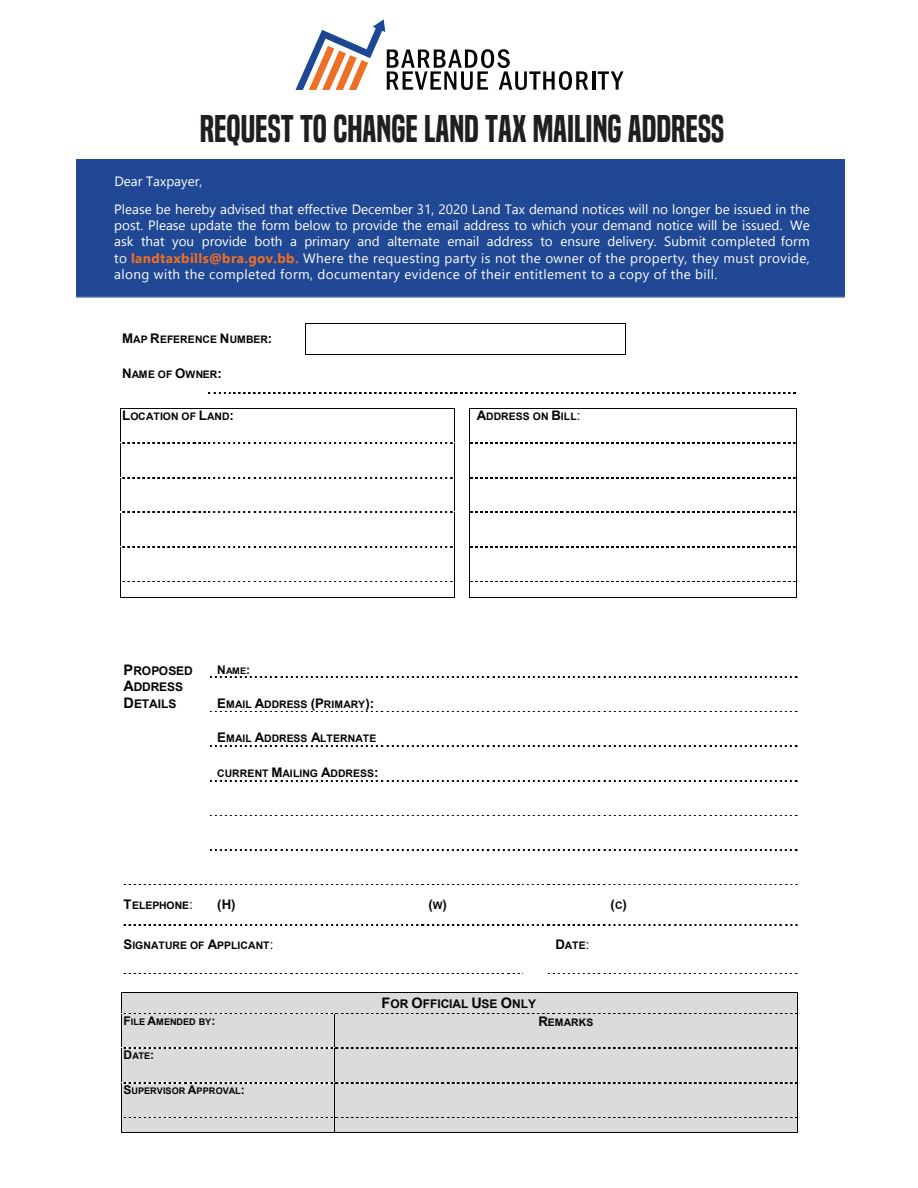
<style>
.page{position:relative;width:918px;height:1188px;background:#fff}
.page>*{position:absolute;margin:0;border:0;box-sizing:border-box;transform-origin:0 0}
.t1{font:36px "Built Titling Sb";color:#221e1f}
.t2{font:13.5px/16.2px "Nirmala UI";color:#fff}
.t3{font:700 13.2px "Arial";color:#040503}
.t4{font:700 12px/16.6px "Arial";letter-spacing:-.01em;color:#040503}
.t5{font:700 10.35px "Arial";color:#040503}
.t6{font:700 9.15px "Arial";color:#040503}
.s1{font-weight:700;color:#f27024}
.s2{font-size:13.2px}
.s3{font-weight:400;font-size:13.2px}
.s4{font-size:14.4px}
.s5{font-size:12px}
.s6{font-size:10.35px}
</style>
<div class="page">
<svg style="left:296px;top:19px;width:292px;height:71px"></svg>
<hr style="left:592px;top:71px;width:3px;height:19px;background:#050504">
<svg style="left:598px;top:71px;width:26px;height:19px"></svg>
<hr style="left:305px;top:323px;width:82px;height:1px;background:#040503">
<hr style="left:387px;top:323px;width:82px;height:1px;background:#040503">
<hr style="left:470px;top:323px;width:78px;height:1px;background:#040503">
<hr style="left:549px;top:323px;width:76px;height:1px;background:#040503">
<hr style="left:305px;top:324px;width:1px;height:30px;background:#040503">
<hr style="left:625px;top:324px;width:1px;height:30px;background:#040503">
<hr style="left:305px;top:354px;width:82px;height:1px;background:#040503">
<hr style="left:387px;top:354px;width:82px;height:1px;background:#040503">
<hr style="left:470px;top:354px;width:78px;height:1px;background:#040503">
<hr style="left:549px;top:354px;width:76px;height:1px;background:#040503">
<svg style="left:209px;top:392px;width:587px;height:1px"></svg>
<hr style="left:121px;top:408px;width:88px;height:1px;background:#040503">
<hr style="left:210px;top:408px;width:244px;height:1px;background:#040503">
<hr style="left:471px;top:408px;width:325px;height:1px;background:#040503">
<hr style="left:120px;top:409px;width:1px;height:34px;background:#040503">
<hr style="left:454px;top:409px;width:1px;height:34px;background:#040503">
<hr style="left:469px;top:409px;width:1px;height:34px;background:#040503">
<hr style="left:796px;top:409px;width:1px;height:34px;background:#040503">
<svg style="left:122px;top:443px;width:331px;height:1px"></svg>
<svg style="left:470px;top:443px;width:326px;height:1px"></svg>
<hr style="left:120px;top:443px;width:1px;height:34px;background:#040503">
<hr style="left:454px;top:443px;width:1px;height:34px;background:#040503">
<hr style="left:469px;top:443px;width:1px;height:34px;background:#040503">
<hr style="left:796px;top:443px;width:1px;height:34px;background:#040503">
<svg style="left:122px;top:477px;width:333px;height:1px"></svg>
<svg style="left:469px;top:477px;width:328px;height:1px"></svg>
<hr style="left:120px;top:478px;width:1px;height:34px;background:#040503">
<hr style="left:454px;top:478px;width:1px;height:34px;background:#040503">
<hr style="left:469px;top:478px;width:1px;height:34px;background:#040503">
<hr style="left:796px;top:478px;width:1px;height:34px;background:#040503">
<svg style="left:122px;top:512px;width:333px;height:1px"></svg>
<svg style="left:469px;top:512px;width:328px;height:1px"></svg>
<hr style="left:120px;top:513px;width:1px;height:34px;background:#040503">
<hr style="left:454px;top:513px;width:1px;height:34px;background:#040503">
<hr style="left:469px;top:513px;width:1px;height:34px;background:#040503">
<hr style="left:796px;top:513px;width:1px;height:34px;background:#040503">
<svg style="left:122px;top:547px;width:331px;height:1px"></svg>
<svg style="left:470px;top:547px;width:326px;height:1px"></svg>
<hr style="left:120px;top:547px;width:1px;height:34px;background:#040503">
<hr style="left:454px;top:547px;width:1px;height:34px;background:#040503">
<hr style="left:469px;top:547px;width:1px;height:34px;background:#040503">
<hr style="left:796px;top:547px;width:1px;height:34px;background:#040503">
<svg style="left:120px;top:581px;width:335px;height:17px"></svg>
<svg style="left:469px;top:581px;width:328px;height:17px"></svg>
<svg style="left:210px;top:677px;width:588px;height:1px"></svg>
<svg style="left:210px;top:711px;width:588px;height:1px"></svg>
<svg style="left:210px;top:746px;width:588px;height:1px"></svg>
<svg style="left:210px;top:780px;width:588px;height:1px"></svg>
<svg style="left:210px;top:815px;width:588px;height:1px"></svg>
<svg style="left:210px;top:850px;width:588px;height:1px"></svg>
<svg style="left:123px;top:884px;width:675px;height:1px"></svg>
<svg style="left:123px;top:925px;width:675px;height:1px"></svg>
<svg style="left:123px;top:973px;width:400px;height:1px"></svg>
<svg style="left:549px;top:973px;width:249px;height:1px"></svg>
<div style="left:122px;top:1014px;width:212px;height:34px;background:#dcdbda"></div>
<div style="left:335px;top:1014px;width:463px;height:34px;background:#dcdbda"></div>
<div style="left:121px;top:993px;width:677px;height:21px;background:#dcdbda"></div>
<hr style="left:121px;top:1014px;width:1px;height:34px;background:#040503">
<hr style="left:334px;top:1014px;width:1px;height:34px;background:#040503">
<hr style="left:797px;top:1014px;width:1px;height:34px;background:#040503">
<div style="left:122px;top:1049px;width:212px;height:33px;background:#dcdbda"></div>
<div style="left:335px;top:1049px;width:463px;height:33px;background:#dcdbda"></div>
<svg style="left:121px;top:1048px;width:677px;height:1px"></svg>
<hr style="left:121px;top:1049px;width:1px;height:33px;background:#040503">
<hr style="left:334px;top:1049px;width:1px;height:33px;background:#040503">
<hr style="left:797px;top:1049px;width:1px;height:33px;background:#040503">
<div style="left:122px;top:1083px;width:212px;height:34px;background:#dcdbda"></div>
<div style="left:335px;top:1083px;width:463px;height:34px;background:#dcdbda"></div>
<svg style="left:123px;top:1082px;width:675px;height:1px"></svg>
<hr style="left:121px;top:1083px;width:1px;height:34px;background:#040503">
<hr style="left:334px;top:1083px;width:1px;height:34px;background:#040503">
<hr style="left:797px;top:1083px;width:1px;height:34px;background:#040503">
<svg style="left:121px;top:1117px;width:677px;height:16px;background:#c7c6c5"></svg>
<div style="left:76px;top:159px;width:768px;height:139px;background:#204894"></div>
<h1 class="t1" style="left:200px;top:108px;width:526px">REQUEST TO CHANGE LAND TAX MAILING ADDRESS</h1>
<p class="t2" style="left:114px;top:166px;width:697px;line-height:28.3px">Dear Taxpayer,<br>Please be hereby advised that effective December 31, 2020 Land Tax demand notices will no longer be issued in the</p>
<p class="t2" style="left:114px;top:217px;width:697px;text-align:justify">post. Please update the form below to provide the email address to which your demand notice will be issued. We ask that you provide both a primary and alternate email address to ensure delivery. Submit completed form to <span class="s1">landtaxbills@bra.gov.bb.</span> Where the requesting party is not the owner of the property, they must provide, along with the completed form, documentary evidence of their entitlement to a copy of the bill.</p>
<p class="t5" style="left:122px;top:332px;width:152px"><span class="s2">M</span>AP <span class="s2">R</span>EFERENCE <span class="s2">N</span>UMBER<span class="s2">:</span></p>
<p class="t5" style="left:122px;top:367px;width:101px"><span class="s2">N</span>AME OF <span class="s2">O</span>WNER<span class="s2">:</span></p>
<p class="t5" style="left:122px;top:410px;width:113px"><span class="s2">L</span>OCATION OF <span class="s2">L</span>AND<span class="s2">:</span></p>
<p class="t5" style="left:477px;top:410px;width:105px"><span class="s2">A</span>DDRESS ON <span class="s2">B</span>ILL<span class="s3">:</span></p>
<p class="t4" style="left:124px;top:662px;width:71px"><span class="s4">P</span>ROPOSED<br><span class="s4">A</span>DDRESS<br><span class="s4">D</span>ETAILS</p>
<p class="t6" style="left:217px;top:664px;width:34px"><span class="s5">N</span>AME<span class="s5">:</span></p>
<p class="t5" style="left:217px;top:697px;width:159px"><span class="s2">E</span>MAIL <span class="s2">A</span>DDRESS <span class="s2">(P</span>RIMARY<span class="s2">):</span></p>
<p class="t5" style="left:217px;top:731px;width:160px"><span class="s2">E</span>MAIL <span class="s2">A</span>DDRESS <span class="s2">A</span>LTERNATE</p>
<p class="t5" style="left:217px;top:766px;width:163px">CURRENT <span class="s2">M</span>AILING <span class="s2">A</span>DDRESS<span class="s2">:</span></p>
<p class="t5" style="left:124px;top:898px;width:71px"><span class="s2">T</span>ELEPHONE<span class="s3">:</span></p>
<p class="t3" style="left:217px;top:895px;width:20px">(H)</p>
<p class="t3" style="left:428px;top:895px;width:20px">(<span class="s6">W</span>)</p>
<p class="t3" style="left:611px;top:895px;width:18px">(<span class="s6">C</span>)</p>
<p class="t5" style="left:124px;top:938px;width:151px"><span class="s2">S</span>IGNATURE OF <span class="s2">A</span>PPLICANT<span class="s3">:</span></p>
<p class="t5" style="left:555px;top:938px;width:35px"><span class="s2">D</span>ATE<span class="s3">:</span></p>
<p class="t4" style="left:382px;top:995px;width:156px"><span class="s4">F</span>OR <span class="s4">O</span>FFICIAL <span class="s4">U</span>SE <span class="s4">O</span>NLY</p>
<p class="t6" style="left:124px;top:1015px;width:93px"><span class="s5">F</span>ILE <span class="s5">A</span>MENDED BY<span class="s5">:</span></p>
<p class="t5" style="left:538px;top:1015px;width:56px"><span class="s2">R</span>EMARKS</p>
<p class="t6" style="left:124px;top:1050px;width:32px"><span class="s5">D</span>ATE<span class="s5">:</span></p>
<p class="t6" style="left:124px;top:1084px;width:123px"><span class="s5">S</span>UPERVISOR <span class="s5">A</span>PPROVAL<span class="s5">:</span></p>
</div>
